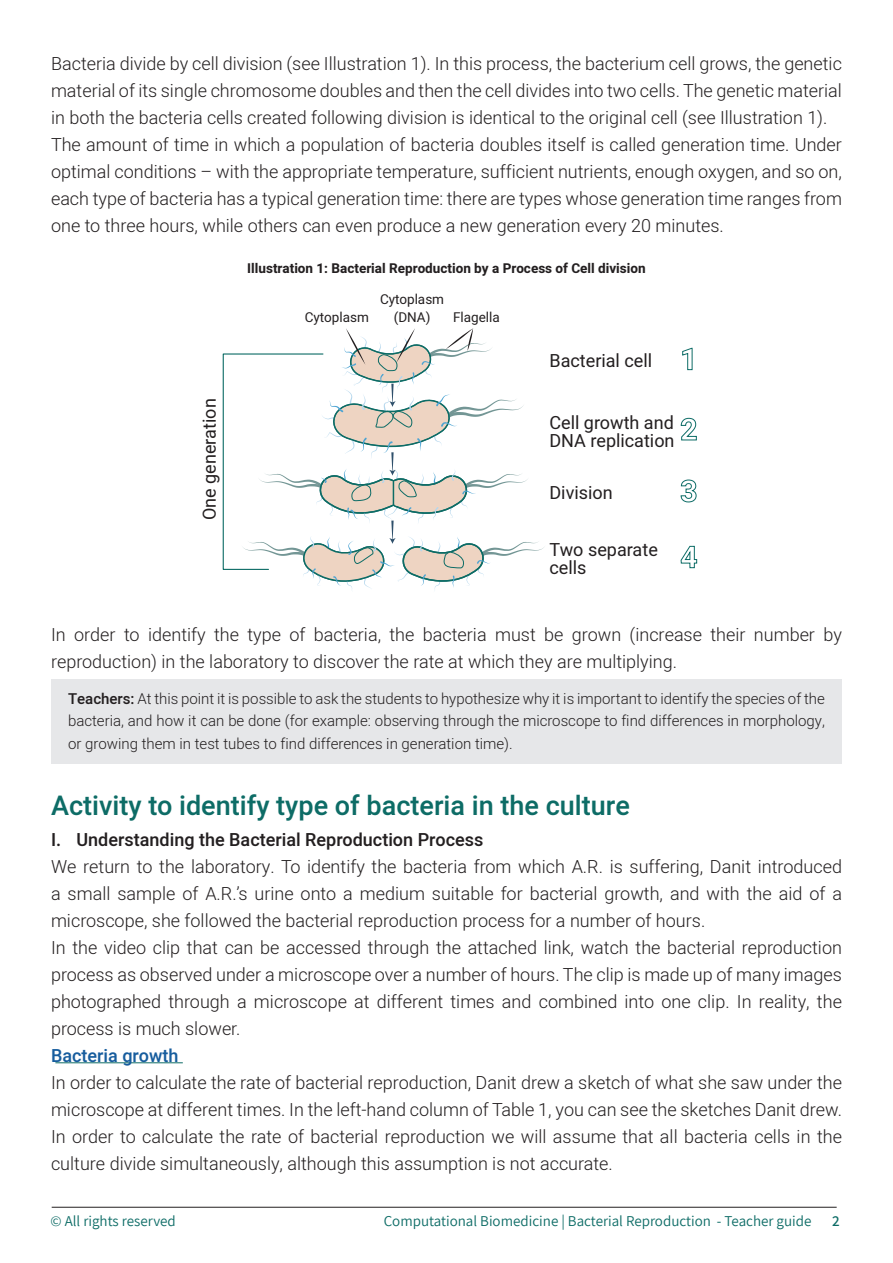
<style>
.page{position:relative;width:893px;height:1263px;background:#fff}
.page>*{position:absolute;margin:0;border:0;box-sizing:border-box;transform-origin:0 0}
.t1{font:500 27px "Heebo";color:#0d6c66}
.t2{font:300 18px/27px "Heebo";color:#231f20}
.t3{font:18px/18px "Heebo";color:#231f20}
.t4{font:500 18px "Heebo";color:#231f20}
.t5{font:500 18px "Heebo";color:#175d9e}
.t6{font:300 15px/22.5px "Heebo";color:#231f20;text-align:justify}
.t7{font:15px "Assistant";color:#0d6c66}
.t8{font:600 15px "Assistant";color:#0d6c66}
.t9{font:700 13.5px "Heebo";color:#231f20}
.t10{font:13.5px "Heebo";color:#231f20}
.s1{font-weight:500}
</style>
<div class="page">
<hr style="left:52px;top:1207px;width:785px;height:1px;background:#231f20">
<div style="left:51px;top:679px;width:791px;height:84px;background:#e6e7e9"></div>
<hr style="left:55px;top:1062px;width:128px;height:1px;background:#0d6c66">
<svg style="left:682px;top:347px;width:11px;height:23px"></svg>
<svg style="left:680px;top:418px;width:17px;height:23px"></svg>
<svg style="left:680px;top:479px;width:17px;height:24px"></svg>
<svg style="left:680px;top:546px;width:17px;height:22px"></svg>
<svg style="left:222px;top:328px;width:322px;height:263px"></svg>
<p class="t2" style="left:51px;top:50px;width:792px">Bacteria divide by cell division (see Illustration I n.)1 this process, the bacterium cell grows, the genetic material of its single chromosome doubles and then the cell divides into two cells. The genetic material in both the bacteria cells created following division is identical to the original cell (see Illustration . (1<br>The amount of time in which a population of bacteria doubles itself is called generation time. Under optimal conditions – with the appropriate temperature, sufficient nutrients, enough oxygen, and so on, each type of bacteria has a typical generation time: there are types whose generation time ranges from one to three hours, while others can even produce a new generation every 20 minutes.</p>
<p class="t9" style="left:247px;top:259px;width:400px">Illustration 1: Bacterial Reproduction by a Process of Cell division</p>
<p class="t3" style="left:200px;top:520px;width:123px;rotate:-90deg">One generation</p>
<p class="t10" style="left:305px;top:307px;width:66px">Cytoplasm</p>
<p class="t10" style="left:380px;top:289px;width:66px">Cytoplasm</p>
<p class="t10" style="left:394px;top:307px;width:38px">(DNA)</p>
<p class="t10" style="left:453px;top:307px;width:48px">Flagella</p>
<p class="t3" style="left:549px;top:352px;width:104px">Bacterial cell</p>
<p class="t3" style="left:549px;top:413px;width:127px">Cell growth and<br>DNA replication</p>
<p class="t3" style="left:549px;top:484px;width:65px">Division</p>
<p class="t3" style="left:549px;top:541px;width:110px">Two separate cells</p>
<p class="t2" style="left:630px;top:621px;width:74px">(increase</p>
<p class="t2" style="left:148px;top:621px;width:59px">identify</p>
<p class="t2" style="left:289px;top:621px;width:18px">of</p>
<p class="t2" style="left:74px;top:621px;width:43px">order</p>
<p class="t2" style="left:214px;top:621px;width:26px">the</p>
<p class="t2" style="left:314px;top:621px;width:69px">bacteria,</p>
<p class="t2" style="left:389px;top:621px;width:26px">the</p>
<p class="t2" style="left:423px;top:621px;width:65px">bacteria</p>
<p class="t2" style="left:544px;top:621px;width:21px">be</p>
<p class="t2" style="left:710px;top:621px;width:37px">their</p>
<p class="t2" style="left:754px;top:621px;width:63px">number</p>
<p class="t2" style="left:823px;top:621px;width:20px">by</p>
<p class="t2" style="left:51px;top:621px;width:628px">In<br>reproduction) in the laboratory to discover the rate at which they are multiplying.</p>
<p class="t6" style="left:68px;top:687px;width:758px"><span class="s1">Teachers:</span> At this point isit possible to ask the students to hypothesize why isit important to identify the species of the bacteria, and how it can be done (for example: observing through the microscope to find differences in morphology, or growing them in test tubes to find differences in generation time .(</p>
<p class="t2" style="left:124px;top:621px;width:17px">to</p>
<p class="t2" style="left:247px;top:621px;width:35px">type</p>
<p class="t2" style="left:495px;top:621px;width:42px">must</p>
<p class="t2" style="left:572px;top:621px;width:51px">grown</p>
<h1 class="t1" style="left:51px;top:786px;width:580px">Activity to identify type of bacteria in the culture</h1>
<p class="t4" style="left:77px;top:827px;width:408px">Understanding the Bacterial Reproduction Process</p>
<p class="t4" style="left:51px;top:827px;width:12px">.I</p>
<p class="t2" style="left:51px;top:853px;width:792px">We return to the laboratory. To identify the bacteria from which A R. is. suffering, Danit introduced a small sample of A R. s’. urine onto a medium suitable for bacterial growth, and with the aid of a microscope, she followed the bacterial reproduction process for a number of hours.<br>In the video clip that can be accessed through the attached link, watch the bacterial reproduction process as observed under a microscope over a number of hours. The clip is made up of many images photographed through a microscope at different times and combined into one clip. In reality, the process is much slower.</p>
<p class="t5" style="left:51px;top:1043px;width:129px">Bacteria growth</p>
<p class="t2" style="left:51px;top:1069px;width:792px;text-align:justify">In order to calculate the rate of bacterial reproduction, Danit drew a sketch of what she saw under the microscope at different times In. the left-hand column of Table 1, you can see the sketches Danit drew.<br>In order to calculate the rate of bacterial reproduction we will assume that all bacteria cells in the culture divide simultaneously, although this assumption is not accurate.</p>
<p class="t7" style="left:51px;top:1211px;width:127px">© All rights reserved</p>
<p class="t7" style="left:384px;top:1211px;width:429px">Computational Biomedicine | Bacterial Reproduction - Teacher guide</p>
<p class="t8" style="left:832px;top:1211px;width:9px">2</p>
</div>
